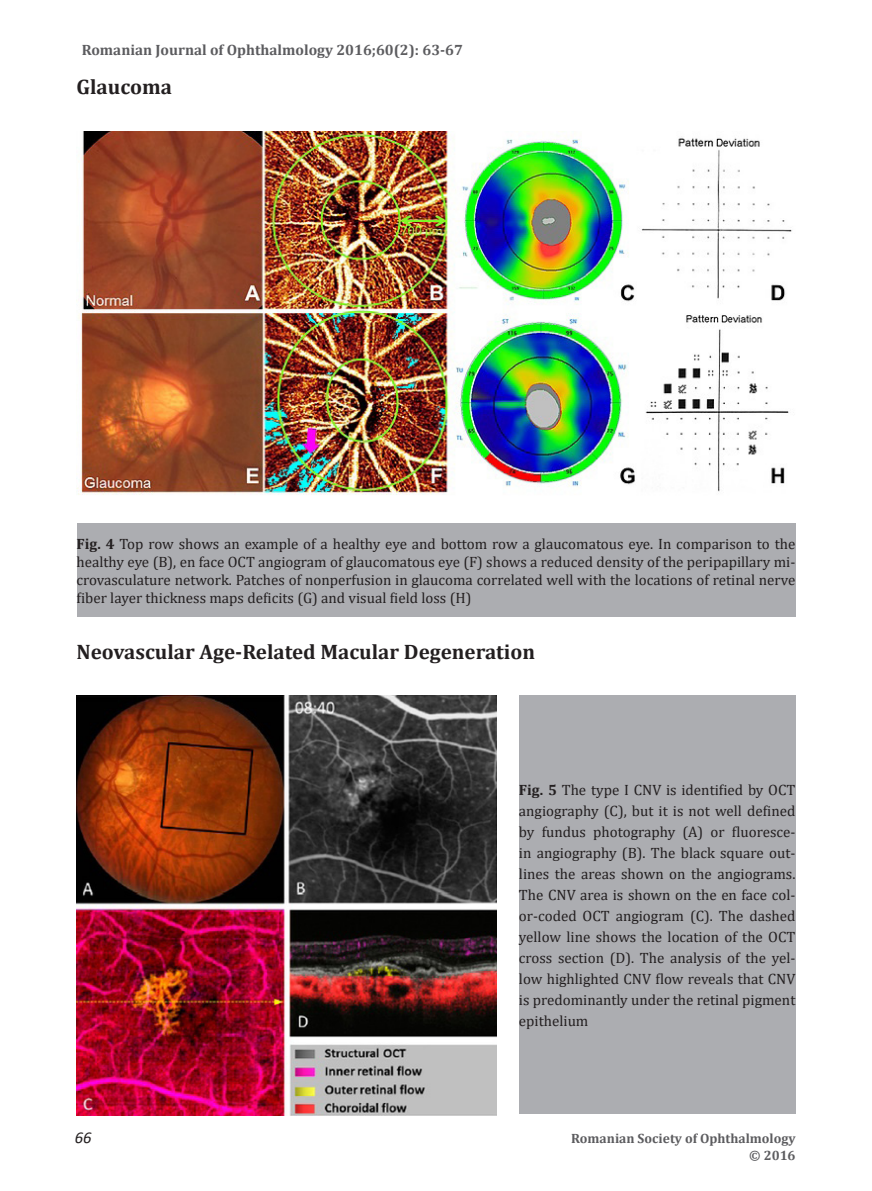
<style>
.page{position:relative;width:872px;height:1191px;background:#fff}
.page>*{position:absolute;margin:0;border:0;box-sizing:border-box;transform-origin:0 0}
.titlu_capitol{font:700 21px "Cambria";color:#231f20}
.t1{font:italic 16.5px "Calibri";color:#231f20}
.titlu_capitol-2{font:15px/21px "Cambria";color:#231f20;text-align:justify}
.t2{font:700 15px "Cambria";color:#5c5c5f}
.t3{font:700 13.5px/16.2px "Cambria";color:#5c5c5f;text-align:right}
.s1{font-weight:700}
</style>
<div class="page">
<img style="left:77px;top:132px;width:715px;height:363px">
<div style="left:77px;top:523px;width:718px;height:94px;background:#acadb1"></div>
<img style="left:77px;top:695px;width:420px;height:420px">
<div style="left:519px;top:695px;width:276px;height:419px;background:#acadb1"></div>
<p class="t2" style="left:82px;top:39px;width:383px">Romanian Journal of Ophthalmology 2016;60(2): 63-67</p>
<p class="titlu_capitol" style="left:77px;top:72px;width:97px">Glaucoma</p>
<p class="titlu_capitol-2" style="left:77px;top:534px;width:720px;line-height:18px"><span class="s1">Fig. 4</span> Top row shows an example of a healthy eye and bottom row a glaucomatous eye. In comparison to the healthy eye (B), en face OCT angiogram of glaucomatous eye (F) shows a reduced density of the peripapillary mi&shy;crovasculature network. Patches of nonperfusion in glaucoma correlated well with the locations of retinal nerve fiber layer thickness maps deficits (G) and visual field loss (H)</p>
<p class="titlu_capitol" style="left:77px;top:636px;width:460px">Neovascular Age-Related Macular Degeneration</p>
<p class="t1" style="left:75px;top:1126px;width:18px">66</p>
<p class="titlu_capitol-2" style="left:519px;top:779px;width:278px"><span class="s1">Fig. 5</span> The type I CNV is identified by OCT angiography (C), but it is not well defined by fundus photography (A) or fluoresce&shy;in angiography (B). The black square out&shy;lines the areas shown on the angiograms.<br>The CNV area is shown on the en face col&shy;or-coded OCT angiogram (C). The dashed yellow line shows the location of the OCT cross section (D). The analysis of the yel&shy;low highlighted CNV flow reveals that CNV is predominantly under the retinal pigment epithelium</p>
<p class="t3" style="left:571px;top:1130px;width:226px">Romanian Society of Ophthalmology © 2016</p>
</div>
